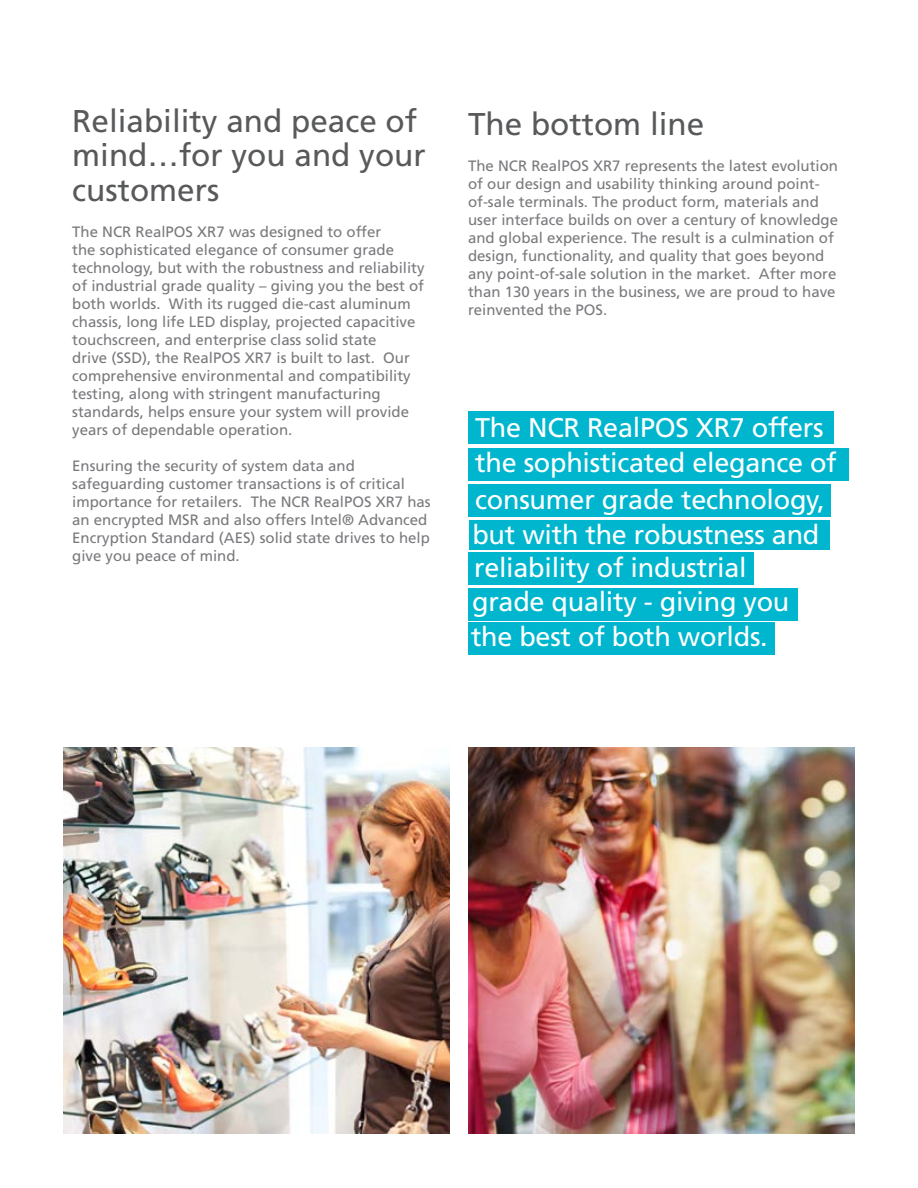
<style>
.page{position:relative;width:918px;height:1188px;background:#fff}
.page>*{position:absolute;margin:0;border:0;box-sizing:border-box;transform-origin:0 0}
.t1{font:31.5px/34.5px "Frutiger LT Std";color:#58595b}
.t2{font:27px/33.9px "Frutiger LT Std";letter-spacing:-.01em;color:#fff}
.t3{font:15px/18px "Frutiger LT Std";color:#797a7d}
</style>
<div class="page">
<div style="left:468px;top:412px;width:366px;height:32px;background:#00b6ce"></div>
<div style="left:468px;top:448px;width:380px;height:33px;background:#00b6ce"></div>
<div style="left:468px;top:484px;width:362px;height:33px;background:#00b6ce"></div>
<div style="left:469px;top:520px;width:361px;height:30px;background:#00b6ce"></div>
<img style="left:64px;top:748px;width:386px;height:386px">
<img style="left:468px;top:748px;width:386px;height:386px">
<div style="left:468px;top:553px;width:286px;height:32px;background:#00b6ce"></div>
<div style="left:468px;top:588px;width:329px;height:32px;background:#00b6ce"></div>
<div style="left:468px;top:623px;width:306px;height:32px;background:#00b6ce"></div>
<h1 class="t1" style="left:72px;top:104px;width:355px">Reliability and peace of mind…for you and your customers</h1>
<p class="t3" style="left:72px;top:222px;width:354px">The NCR RealPOS XR7 was designed to offer<br>the sophisticated elegance of consumer grade technology, but with the robustness and reliability of industrial grade quality – giving you the best of both worlds. With its rugged die-cast aluminum chassis, long life LED display, projected capacitive touchscreen, and enterprise class solid state<br>drive (SSD), the RealPOS XR7 is built to last. Our comprehensive environmental and compatibility testing, along with stringent manufacturing standards, helps ensure your system will provide years of dependable operation.</p>
<p class="t3" style="left:72px;top:456px;width:360px">Ensuring the security of system data and safeguarding customer transactions is of critical importance for retailers. The NCR RealPOS XR7 has an encrypted MSR and also offers Intel® Advanced Encryption Standard (AES) solid state drives to help give you peace of mind.</p>
<h1 class="t1" style="left:468px;top:107px;width:238px">The bottom line</h1>
<p class="t3" style="left:468px;top:157px;width:372px">The NCR RealPOS XR7 represents the latest evolution of our design and usability thinking around point&shy;of-sale terminals. The product form, materials and user interface builds on over a century of knowledge and global experience. The result is a culmination of design, functionality, and quality that goes beyond any point-of-sale solution in the market. After more than 130 years in the business, we are proud to have reinvented the POS.</p>
<h2 class="t2" style="left:475px;top:411px;width:363px;line-height:34.7px">The NCR RealPOS XR7 offers the sophisticated elegance of</h2>
<h2 class="t2" style="left:475px;top:483px;width:351px">consumer grade technology,</h2>
<h2 class="t2" style="left:471px;top:518px;width:350px">but with the robustness and reliability of industrial grade quality - giving you the best of both worlds.</h2>
</div>
